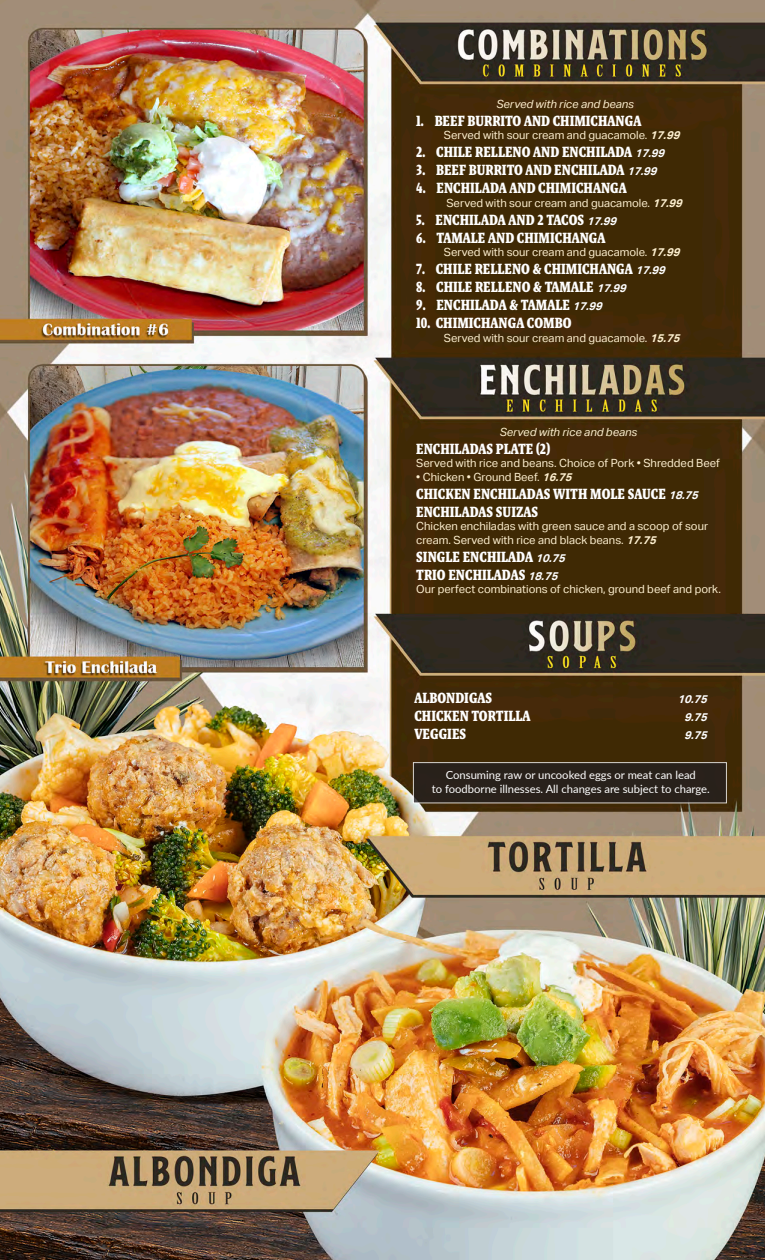
<style>
.page{position:relative;width:765px;height:1260px;background:#fff}
.page>*{position:absolute;margin:0;border:0;box-sizing:border-box;transform-origin:0 0}
.t1{font:700 15px "Malaga Narrow OTCE";color:#fff}
.t2{font:11.25px/13.5px "Aktiv Grotesk";color:#fef0d0}
.t3{font:11.25px "Lato";color:#fff}
.t4{font:italic 11.25px "Aktiv Grotesk";color:#fef0d0}
.t5{font:italic 700 11.25px "Aktiv Grotesk";color:#fff}
.s1{font-weight:700;font-style:italic}
.s2{font-family:"Aktiv Grotesk";font-style:italic;font-size:11.25px}
</style>
<div class="page">
<img style="left:0;top:0;width:765px;height:1260px">
<div style="left:413px;top:763px;width:313px;height:40px;background:#231f20"></div>
<p class="t4" style="left:496px;top:97px;width:139px">Served with rice and beans</p>
<p class="t1" style="left:416px;top:112px;width:227px">1. BEEF BURRITO AND CHIMICHANGA</p>
<p class="t2" style="left:444px;top:129px;width:243px">Served with sour cream and guacamole. <span class="s1">17.99</span></p>
<p class="t1" style="left:416px;top:144px;width:256px">2. CHILE RELLENO AND ENCHILADA <span class="s2">17.99</span></p>
<p class="t1" style="left:416px;top:162px;width:248px">3. BEEF BURRITO AND ENCHILADA <span class="s2">17.99</span></p>
<p class="t1" style="left:416px;top:180px;width:212px">4. ENCHILADA AND CHIMICHANGA</p>
<p class="t2" style="left:446px;top:196px;width:243px">Served with sour cream and guacamole. <span class="s1">17.99</span></p>
<p class="t1" style="left:416px;top:211px;width:208px">5. ENCHILADA AND 2 TACOS <span class="s2">17.99</span></p>
<p class="t1" style="left:416px;top:229px;width:191px">6. TAMALE AND CHIMICHANGA</p>
<p class="t2" style="left:444px;top:246px;width:243px">Served with sour cream and guacamole. <span class="s1">17.99</span></p>
<p class="t1" style="left:416px;top:261px;width:256px">7. CHILE RELLENO &amp; CHIMICHANGA <span class="s2">17.99</span></p>
<p class="t1" style="left:416px;top:279px;width:218px">8. CHILE RELLENO &amp; TAMALE <span class="s2">17.99</span></p>
<p class="t1" style="left:416px;top:297px;width:194px">9. ENCHILADA &amp; TAMALE <span class="s2">17.99</span></p>
<p class="t1" style="left:416px;top:315px;width:157px">10. CHIMICHANGA COMBO</p>
<p class="t2" style="left:444px;top:331px;width:243px">Served with sour cream and guacamole. <span class="s1">15.75</span></p>
<p class="t4" style="left:500px;top:425px;width:139px">Served with rice and beans</p>
<p class="t1" style="left:416px;top:440px;width:135px">ENCHILADAS PLATE (2)</p>
<p class="t2" style="left:416px;top:456px;width:305px">Served with rice and beans. Choice of Pork • Shredded Beef</p>
<p class="t2" style="left:416px;top:470px;width:163px">• Chicken • Ground Beef. <span class="s1">16.75</span></p>
<p class="t1" style="left:416px;top:485px;width:289px">CHICKEN ENCHILADAS WITH MOLE SAUCE <span class="s2">18.75</span></p>
<p class="t1" style="left:416px;top:503px;width:123px">ENCHILADAS SUIZAS</p>
<p class="t2" style="left:416px;top:519px;width:293px">Chicken enchiladas with green sauce and a scoop of sour cream. Served with rice and black beans. <span class="s1">17.75</span></p>
<p class="t1" style="left:416px;top:548px;width:157px">SINGLE ENCHILADA <span class="s2">10.75</span></p>
<p class="t1" style="left:416px;top:566px;width:149px">TRIO ENCHILADAS <span class="s2">18.75</span></p>
<p class="t2" style="left:416px;top:582px;width:306px">Our perfect combinations of chicken, ground beef and pork.</p>
<p class="t1" style="left:414px;top:689px;width:79px">ALBONDIGAS</p>
<p class="t5" style="left:677px;top:693px;width:37px">10.75</p>
<p class="t1" style="left:414px;top:707px;width:118px">CHICKEN TORTILLA</p>
<p class="t5" style="left:684px;top:711px;width:31px">9.75</p>
<p class="t1" style="left:414px;top:725px;width:53px">VEGGIES</p>
<p class="t5" style="left:684px;top:729px;width:31px">9.75</p>
<p class="t3" style="left:446px;top:767px;width:252px">Consuming raw or uncooked eggs or meat can lead</p>
<p class="t3" style="left:432px;top:780px;width:280px">to foodborne illnesses. All changes are subject to charge.</p>
</div>
